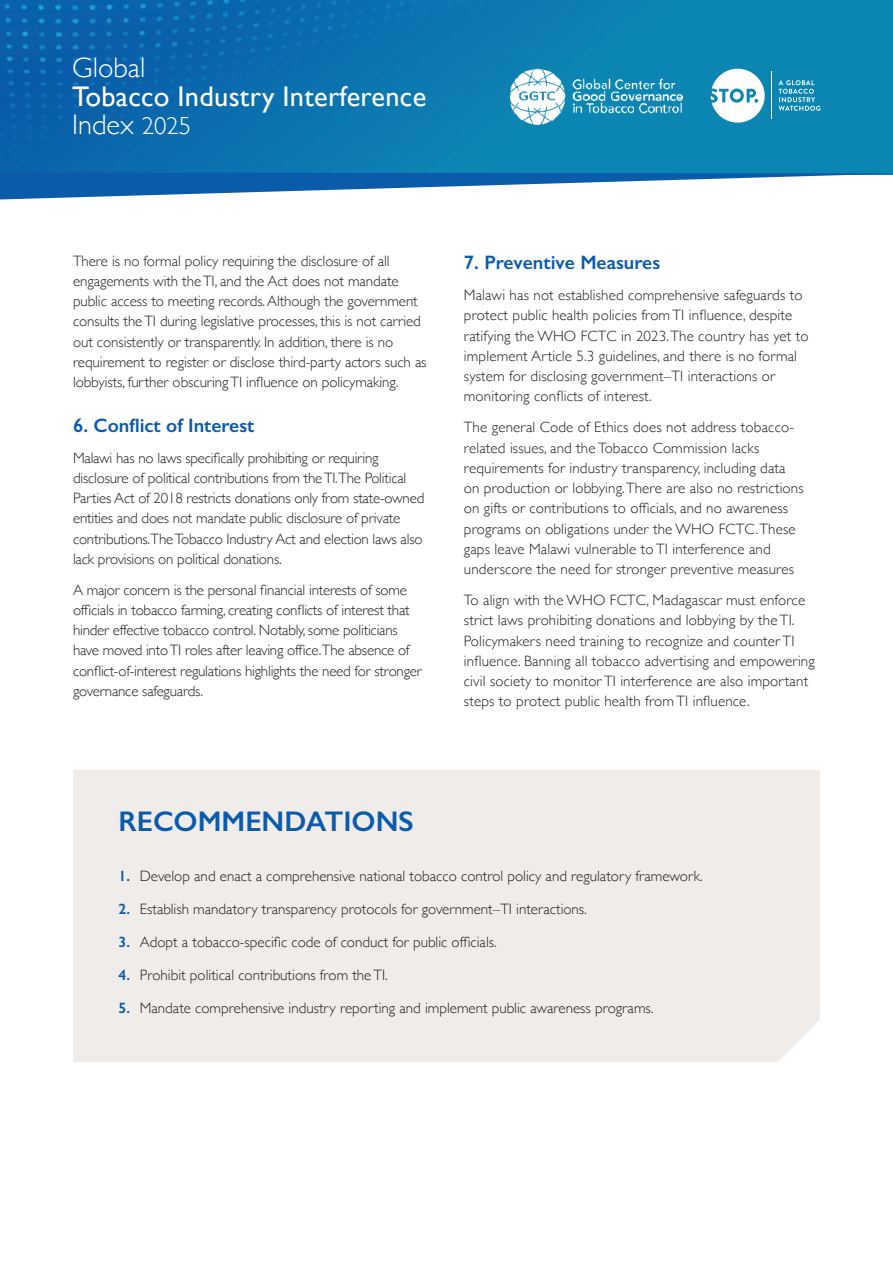
<style>
.page{position:relative;width:893px;height:1263px;background:#fff}
.page>*{position:absolute;margin:0;border:0;box-sizing:border-box;transform-origin:0 0}
.t1{font:28.5px/28.5px "Gill Sans";letter-spacing:.01em;color:#fff}
.t2{font:600 28.5px "Gill Sans";color:#0b5bab}
.t3{font:300 28.5px "Gill Sans";color:#fff}
.t4{font:600 19.5px "Gill Sans";color:#0b5bab}
.Body_Copy{font:300 15px/20.2px "Gill Sans";color:#231f20}
.s1{font-weight:300}
.s2{font-weight:300;font-size:24.75px}
.s3{font-weight:600;color:#0b5bab}
</style>
<div class="page">
<div style="left:0;top:0;width:893px;height:175px;background:#0b86b3"></div>
<img style="left:0;top:0;width:772px;height:173px">
<svg style="left:711px;top:69px;width:54px;height:54px"></svg>
<div style="left:733px;top:92px;width:8px;height:8px;background:#fff;border-radius:50%"></div>
<hr style="left:772px;top:71px;width:1px;height:48px;background:#fff">
<svg style="left:778px;top:80px;width:42px;height:31px"></svg>
<img style="left:497px;top:57px;width:193px;height:77px">
<svg style="left:0;top:173px;width:893px;height:27px"></svg>
<div style="left:73px;top:770px;width:747px;height:292px;background:#f0ece9"></div>
<h1 class="t3" style="left:72px;top:45px;width:75px">Global</h1>
<h1 class="t1" style="left:72px;top:81px;width:356px">Tobacco Industry Interference<br><span class="s1">Index</span> <span class="s2">2025</span></h1>
<p class="Body_Copy" style="left:73px;top:250px;width:355px">There is no formal policy requiring the disclosure of all engagements with the TI, and the Act does not mandate public access to meeting records. Although the government consults the TI during legislative processes, this is not carried out consistently or transparently. In addition, there is no requirement to register or disclose third-party actors such as lobbyists, further obscuring TI influence on policymaking.</p>
<h3 class="t4" style="left:73px;top:413px;width:183px">6. Conflict of Interest</h3>
<p class="Body_Copy" style="left:73px;top:447px;width:353px">Malawi has no laws specifically prohibiting or requiring disclosure of political contributions from the TI.The Political Parties Act of 2018 restricts donations only from state-owned entities and does not mandate public disclosure of private contributions.The Tobacco Industry Act and election laws also lack provisions on political donations.</p>
<p class="Body_Copy" style="left:73px;top:579px;width:350px">A major concern is the personal financial interests of some officials in tobacco farming, creating conflicts of interest that hinder effective tobacco control. Notably, some politicians have moved into TI roles after leaving office.The absence of conflict-of-interest regulations highlights the need for stronger governance safeguards.</p>
<h3 class="t4" style="left:464px;top:251px;width:198px">7. Preventive Measures</h3>
<p class="Body_Copy" style="left:464px;top:284px;width:346px">Malawi has not established comprehensive safeguards to protect public health policies from TI influence, despite ratifying the WHO FCTC in 2023. The country has yet to implement Article 5.3 guidelines, and there is no formal system for disclosing government–TI interactions or monitoring conflicts of interest.</p>
<p class="Body_Copy" style="left:464px;top:417px;width:341px">The general Code of Ethics does not address tobacco&shy;related issues, and the Tobacco Commission lacks requirements for industry transparency, including data on production or lobbying. There are also no restrictions on gifts or contributions to officials, and no awareness programs on obligations under the WHO FCTC. These gaps leave Malawi vulnerable to TI interference and underscore the need for stronger preventive measures</p>
<p class="Body_Copy" style="left:464px;top:589px;width:352px">To align with the WHO FCTC, Madagascar must enforce strict laws prohibiting donations and lobbying by the TI.<br>Policymakers need training to recognize and counter TI influence. Banning all tobacco advertising and empowering civil society to monitor TI interference are also important steps to protect public health from TI influence.</p>
<h2 class="t2" style="left:119px;top:804px;width:297px">RECOMMENDATIONS</h2>
<p class="Body_Copy" style="left:119px;top:865px;width:586px"><span class="s3">1.</span> Develop and enact a comprehensive national tobacco control policy and regulatory framework.</p>
<p class="Body_Copy" style="left:119px;top:898px;width:470px"><span class="s3">2.</span> Establish mandatory transparency protocols for government–TI interactions.</p>
<p class="Body_Copy" style="left:119px;top:931px;width:380px"><span class="s3">3.</span> Adopt a tobacco-specific code of conduct for public officials.</p>
<p class="Body_Copy" style="left:119px;top:964px;width:271px"><span class="s3">4.</span> Prohibit political contributions from the TI.</p>
<p class="Body_Copy" style="left:119px;top:997px;width:536px"><span class="s3">5.</span> Mandate comprehensive industry reporting and implement public awareness programs.</p>
</div>
